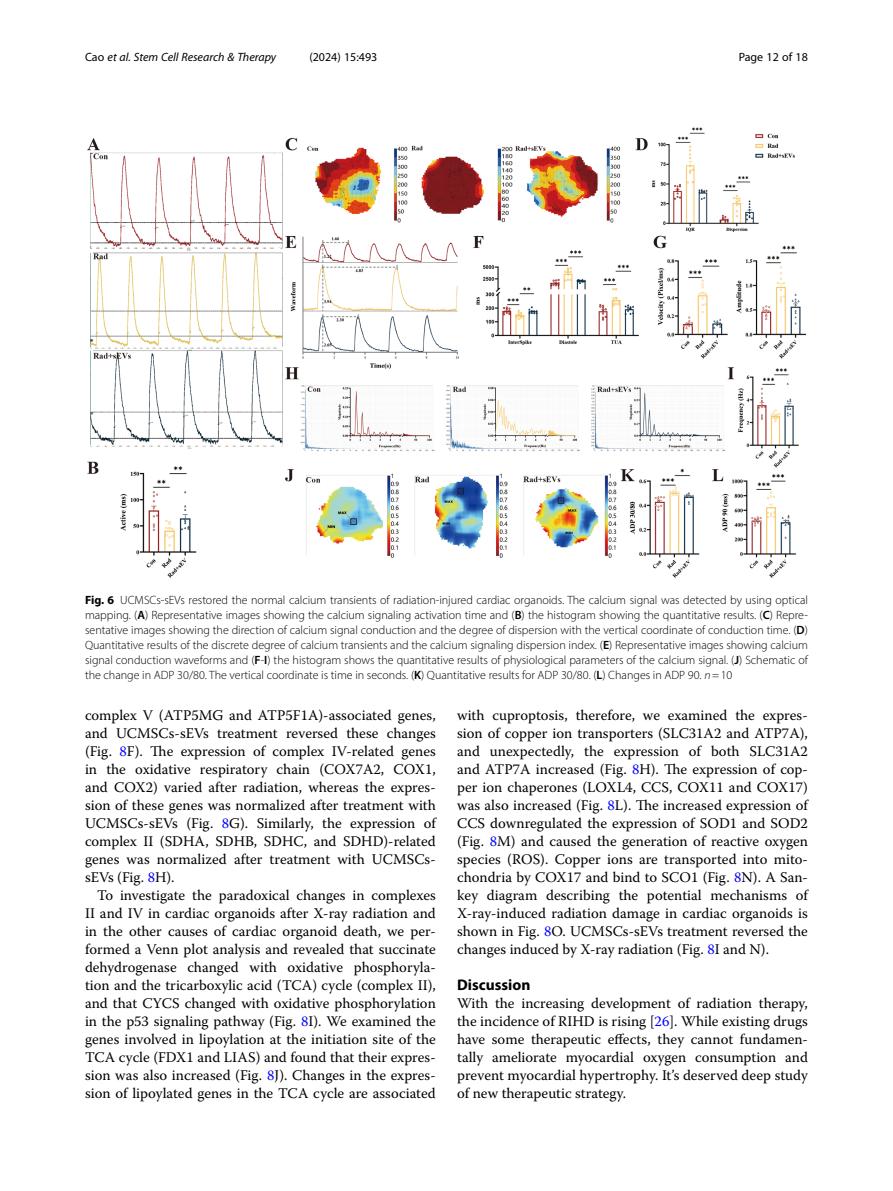
<style>
.page{position:relative;width:893px;height:1191px;background:#fff}
.page>*{position:absolute;margin:0;border:0;box-sizing:border-box;transform-origin:0 0}
.Head_1{font:700 15.45px "Myriad Pro";color:#000}
.Body_Text_Indent{font:14.7px/18px "Warnock Pro";color:#000;text-align:justify}
.Body_Text{font:14.7px/18px "Warnock Pro";color:#000;text-align:justify}
.Figure_Caption{font:300 12px/15px "Myriad Pro";color:#000;text-align:justify}
.t1{font:italic 12px "Myriad Pro";color:#000}
.t2{font:12px "Myriad Pro";color:#000}
.s1{font-style:normal}
.s2{font-weight:700}
.s3{font-weight:600}
.s4{font-style:italic}
.s5{color:#00f}
</style>
<div class="page">
<img style="left:87px;top:127px;width:719px;height:450px">
<p class="t1" style="left:85px;top:50px;width:193px"><span class="s1">Cao</span> et al. Stem Cell Research &amp; Therapy</p>
<p class="t2" style="left:309px;top:50px;width:70px">(2024) 15:493</p>
<p class="t2" style="left:739px;top:50px;width:71px">Page 12 of 18</p>
<p class="Figure_Caption" style="left:85px;top:592px;width:724px"><span class="s2">Fig. 6</span> UCMSCs-sEVs restored the normal calcium transients of radiation-injured cardiac organoids. The calcium signal was detected by using optical mapping. (<span class="s3">A</span>) Representative images showing the calcium signaling activation time and (<span class="s3">B</span>) the histogram showing the quantitative results. (<span class="s3">C</span>) Repre&shy;sentative images showing the direction of calcium signal conduction and the degree of dispersion with the vertical coordinate of conduction time. (<span class="s3">D</span>)<br>Quantitative results of the discrete degree of calcium transients and the calcium signaling dispersion index. (<span class="s3">E</span>) Representative images showing calcium signal conduction waveforms and (<span class="s3">F</span>-<span class="s3">I</span>) the histogram shows the quantitative results of physiological parameters of the calcium signal. (<span class="s3">J</span>) Schematic of the change in ADP 30/80. The vertical coordinate is time in seconds. (<span class="s3">K</span>) Quantitative results for ADP 30/80. (<span class="s3">L</span>) Changes in ADP 90. <span class="s4">n</span>=10</p>
<p class="Body_Text_Indent" style="left:85px;top:706px;width:352px">complex V (ATP5MG and ATP5F1A)-associated genes, and UCMSCs-sEVs treatment reversed these changes (Fig. <span class="s5">8</span>F). The expression of complex IV-related genes in the oxidative respiratory chain (COX7A2, COX1, and COX2) varied after radiation, whereas the expres&shy;sion of these genes was normalized after treatment with UCMSCs-sEVs (Fig. <span class="s5">8</span>G). Similarly, the expression of complex II (SDHA, SDHB, SDHC, and SDHD)-related genes was normalized after treatment with UCMSCs&shy;sEVs (Fig. <span class="s5">8</span>H).</p>
<p class="Body_Text_Indent" style="left:85px;top:886px;width:352px;text-indent:12px">To investigate the paradoxical changes in complexes II and IV in cardiac organoids after X-ray radiation and in the other causes of cardiac organoid death, we per&shy;formed a Venn plot analysis and revealed that succinate dehydrogenase changed with oxidative phosphoryla&shy;tion and the tricarboxylic acid (TCA) cycle (complex II), and that CYCS changed with oxidative phosphorylation in the p53 signaling pathway (Fig. <span class="s5">8</span>I). We examined the genes involved in lipoylation at the initiation site of the TCA cycle (FDX1 and LIAS) and found that their expres&shy;sion was also increased (Fig. <span class="s5">8</span>J). Changes in the expres&shy;sion of lipoylated genes in the TCA cycle are associated</p>
<p class="Body_Text_Indent" style="left:457px;top:706px;width:352px">with cuproptosis, therefore, we examined the expres&shy;sion of copper ion transporters (SLC31A2 and ATP7A), and unexpectedly, the expression of both SLC31A2 and ATP7A increased (Fig. <span class="s5">8</span>H). The expression of cop&shy;per ion chaperones (LOXL4, CCS, COX11 and COX17) was also increased (Fig. <span class="s5">8</span>L). The increased expression of CCS downregulated the expression of SOD1 and SOD2 (Fig. <span class="s5">8</span>M) and caused the generation of reactive oxygen species (ROS). Copper ions are transported into mito&shy;chondria by COX17 and bind to SCO1 (Fig. <span class="s5">8</span>N). A San&shy;key diagram describing the potential mechanisms of X-ray-induced radiation damage in cardiac organoids is shown in Fig. <span class="s5">8</span>O. UCMSCs-sEVs treatment reversed the changes induced by X-ray radiation (Fig. <span class="s5">8</span>I and N).</p>
<p class="Head_1" style="left:457px;top:975px;width:75px">Discussion</p>
<p class="Body_Text" style="left:457px;top:994px;width:352px">With the increasing development of radiation therapy, the incidence of RIHD is rising [<span class="s5">26</span>]. While existing drugs have some therapeutic effects, they cannot fundamen&shy;tally ameliorate myocardial oxygen consumption and prevent myocardial hypertrophy. It’s deserved deep study of new therapeutic strategy.</p>
</div>
